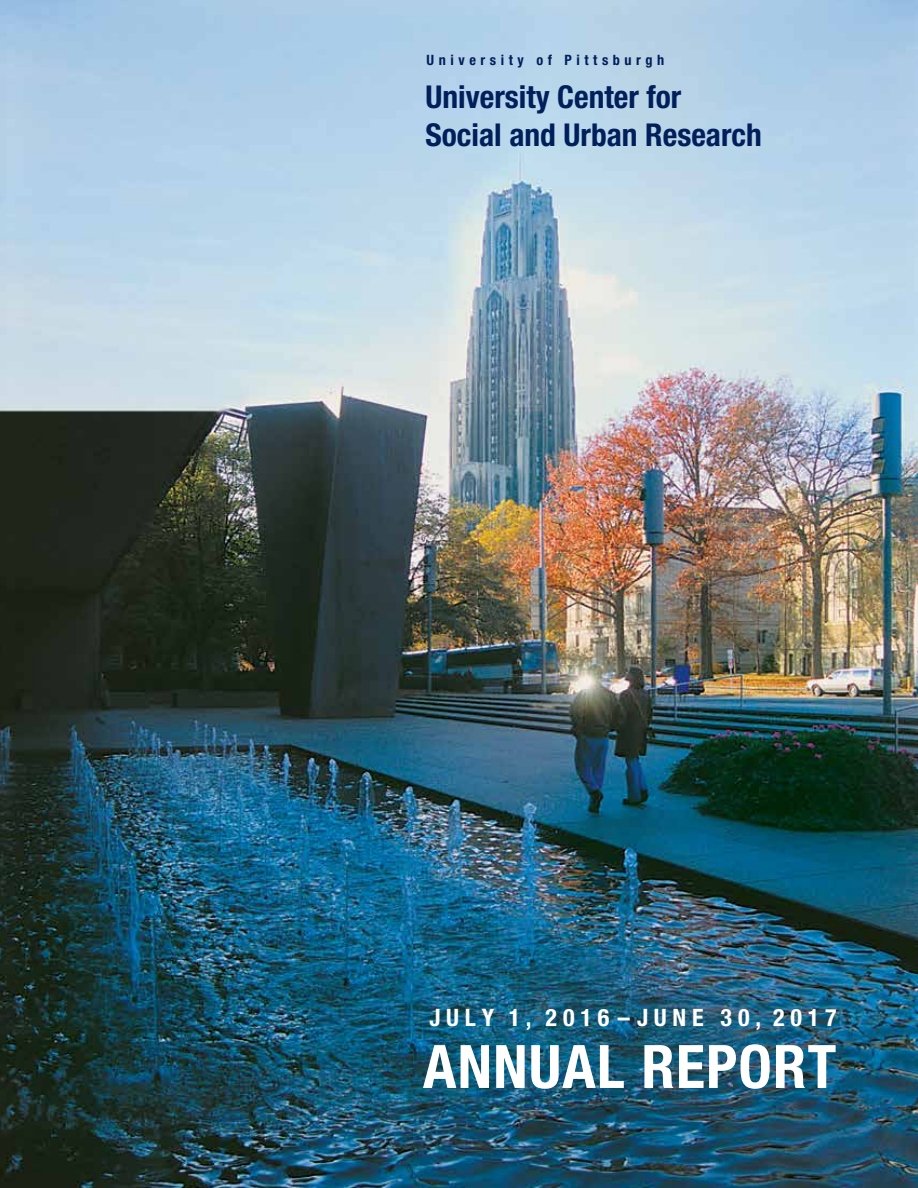
<style>
.page{position:relative;width:918px;height:1188px;background:#fff}
.page>*{position:absolute;margin:0;border:0;box-sizing:border-box;transform-origin:0 0}
.t1{font:700 condensed 60px "Helvetica Neue";letter-spacing:.02em;color:#fff}
.t2{font:700 condensed 31.5px/37.8px "Helvetica Neue";color:#001f5b}
.t3{font:700 condensed 24px "Helvetica Neue";letter-spacing:.24em;color:#fff}
.t4{font:700 condensed 14.25px "Helvetica Neue";letter-spacing:.32em;color:#001f5b}
</style>
<div class="page">
<img style="left:0;top:0;width:918px;height:1188px">
<p class="t4" style="left:427px;top:52px;width:239px">University of Pittsburgh</p>
<p class="t2" style="left:426px;top:77px;width:338px">University Center for<br>Social and Urban Research</p>
<p class="t3" style="left:429px;top:1003px;width:409px">JULY 1, 2016–JUNE 30, 2017</p>
<h1 class="t1" style="left:423px;top:1030px;width:415px">ANNUAL REPORT</h1>
</div>
